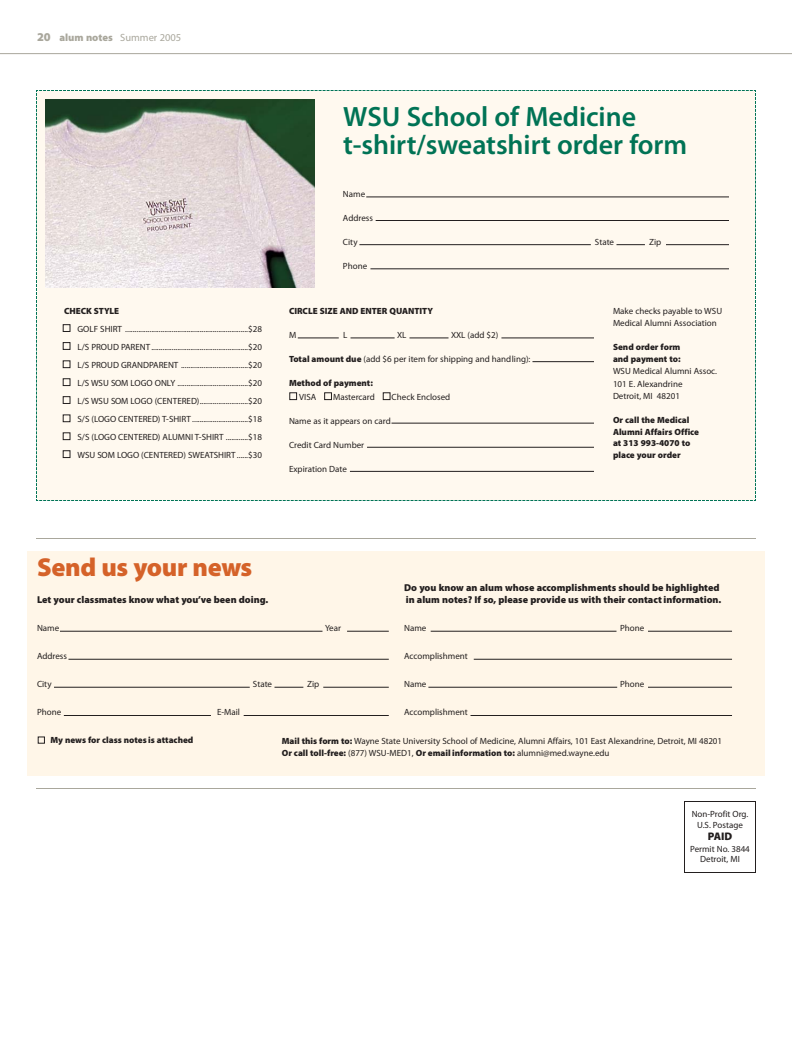
<style>
.page{position:relative;width:792px;height:1044px;background:#fff}
.page>*{position:absolute;margin:0;border:0;box-sizing:border-box;transform-origin:0 0}
.t1{font:600 28px/28px "Myriad Pro";letter-spacing:-.005em;color:#007355}
.t2{font:900 26px "Myriad Pro";letter-spacing:-.01em;color:#d56229}
.t3{font:900 11px "Myriad Pro";color:#231f1f}
.t4{font:10.5px "Myriad Pro";color:#a9a79c}
.t5{font:900 10px/12.5px "Myriad Pro";color:#231f1f}
.t6{font:9px/18px "Myriad Pro";color:#231f1f}
.t7{font:900 9px/11.5px "Myriad Pro";color:#231f1f}
.s1{font-weight:900;font-size:12px}
.s2{font-weight:900}
</style>
<div class="page">
<div style="left:27px;top:551px;width:738px;height:225px;background:#fff6e8"></div>
<hr style="left:0;top:53px;width:792px;height:1px;background:#a9a79c">
<hr style="left:36px;top:788px;width:720px;height:1px;background:#a9a79c">
<div style="left:684px;top:801px;width:72px;height:72px;border:1px solid #231f1f"></div>
<hr style="left:60px;top:631px;width:262px;height:1px;background:#231f1f">
<hr style="left:347px;top:631px;width:42px;height:1px;background:#231f1f">
<hr style="left:68px;top:659px;width:321px;height:1px;background:#231f1f">
<hr style="left:54px;top:687px;width:196px;height:1px;background:#231f1f">
<svg style="left:274px;top:687px;width:29px;height:1px"></svg>
<hr style="left:323px;top:687px;width:66px;height:1px;background:#231f1f">
<hr style="left:64px;top:715px;width:147px;height:1px;background:#231f1f">
<hr style="left:244px;top:715px;width:145px;height:1px;background:#231f1f">
<hr style="left:431px;top:631px;width:185px;height:1px;background:#231f1f">
<hr style="left:648px;top:631px;width:84px;height:1px;background:#231f1f">
<hr style="left:474px;top:659px;width:258px;height:1px;background:#231f1f">
<hr style="left:428px;top:687px;width:189px;height:1px;background:#231f1f">
<hr style="left:648px;top:687px;width:84px;height:1px;background:#231f1f">
<hr style="left:471px;top:715px;width:261px;height:1px;background:#231f1f">
<div style="left:38px;top:737px;width:7px;height:6px;border:1px solid #231f1f"></div>
<hr style="left:36px;top:538px;width:720px;height:1px;background:#a9a79c">
<svg style="left:36px;top:90px;width:720px;height:411px"></svg>
<p class="t4" style="left:37px;top:34px;width:146px"><span class="s1">20</span> <span class="s2">alum notes</span> Summer 2005</p>
<p class="t7" style="left:64px;top:306px;width:57px">CHECK STYLE</p>
<p class="t6" style="left:77px;top:320px;width:186px;text-align:justify">GOLF SHIRT ..................................................................$28<br>L/S PROUD PARENT ....................................................$20<br>L/S PROUD GRANDPARENT ....................................$20<br>L/S WSU SOM LOGO ONLY ......................................$20<br>L/S WSU SOM LOGO (CENTERED)..........................$20<br>S/S (LOGO CENTERED) T-SHIRT ..............................$18<br>S/S (LOGO CENTERED) ALUMNI T-SHIRT ............$18<br>WSU SOM LOGO (CENTERED) SWEATSHIRT ......$30</p>
<h1 class="t1" style="left:343px;top:104px;width:346px">WSU School of Medicine t-shirt/sweatshirt order form</h1>
<p class="t6" style="left:343px;top:185px;width:24px">Name</p>
<p class="t6" style="left:343px;top:209px;width:32px">Address</p>
<p class="t6" style="left:343px;top:233px;width:16px">City</p>
<p class="t6" style="left:595px;top:233px;width:21px">State</p>
<p class="t6" style="left:649px;top:233px;width:14px">Zip</p>
<p class="t6" style="left:343px;top:257px;width:26px">Phone</p>
<p class="t7" style="left:289px;top:306px;width:146px">CIRCLE SIZE AND ENTER QUANTITY</p>
<p class="t6" style="left:289px;top:326px;width:9px">M</p>
<p class="t6" style="left:343px;top:326px;width:6px">L</p>
<p class="t6" style="left:397px;top:326px;width:11px">XL</p>
<p class="t6" style="left:451px;top:326px;width:49px">XXL (add $2)</p>
<p class="t6" style="left:289px;top:350px;width:243px"><span class="s2">Total amount due</span> (add $6 per item for shipping and handling):</p>
<p class="t7" style="left:289px;top:378px;width:85px">Method of payment:</p>
<p class="t6" style="left:299px;top:388px;width:19px">VISA</p>
<p class="t6" style="left:333px;top:388px;width:43px">Mastercard</p>
<p class="t6" style="left:392px;top:388px;width:60px">Check Enclosed</p>
<p class="t6" style="left:289px;top:412px;width:103px">Name as it appears on card</p>
<p class="t6" style="left:289px;top:436px;width:77px">Credit Card Number</p>
<p class="t6" style="left:289px;top:460px;width:59px">Expiration Date</p>
<p class="t6" style="left:613px;top:305px;width:111px;line-height:12.5px">Make checks payable to WSU<br>Medical Alumni Association</p>
<p class="t7" style="left:613px;top:342px;width:69px">Send order form and payment to:</p>
<p class="t6" style="left:613px;top:366px;width:106px;line-height:12.5px">WSU Medical Alumni Assoc.<br>101 E. Alexandrine<br>Detroit, MI 48201</p>
<p class="t7" style="left:613px;top:415px;width:88px">Or call the Medical<br>Alumni Affairs Office at 313 993-4070 to place your order</p>
<h2 class="t2" style="left:37px;top:557px;width:217px">Send us your news</h2>
<p class="t5" style="left:404px;top:582px;width:319px">Do you know an alum whose accomplishments should be highlighted in alum notes? If so, please provide us with their contact information.</p>
<p class="t6" style="left:404px;top:620px;width:24px">Name</p>
<p class="t6" style="left:620px;top:620px;width:26px">Phone</p>
<p class="t6" style="left:404px;top:648px;width:65px">Accomplishment</p>
<p class="t6" style="left:404px;top:676px;width:24px">Name</p>
<p class="t6" style="left:620px;top:676px;width:26px">Phone</p>
<p class="t6" style="left:404px;top:704px;width:65px">Accomplishment</p>
<p class="t5" style="left:37px;top:594px;width:233px">Let your classmates know what you’ve been doing.</p>
<p class="t6" style="left:37px;top:620px;width:24px">Name</p>
<p class="t6" style="left:325px;top:620px;width:17px">Year</p>
<p class="t6" style="left:37px;top:648px;width:32px">Address</p>
<p class="t6" style="left:37px;top:676px;width:16px">City</p>
<p class="t6" style="left:253px;top:676px;width:21px">State</p>
<p class="t6" style="left:307px;top:676px;width:14px">Zip</p>
<p class="t6" style="left:37px;top:704px;width:26px">Phone</p>
<p class="t6" style="left:217px;top:704px;width:25px">E-Mail</p>
<p class="t7" style="left:50px;top:735px;width:144px">My news for class notes is attached</p>
<p class="t6" style="left:282px;top:735px;width:442px;line-height:12.5px"><span class="s2">Mail this form to:</span> Wayne State University School of Medicine, Alumni Affairs, 101 East Alexandrine, Detroit, MI 48201<br><span class="s2">Or call toll-free:</span> (877) WSU-MED1, <span class="s2">Or email information to:</span> alumni@med.wayne.edu</p>
<p class="t6" style="left:692px;top:809px;width:58px;line-height:10.8px;text-align:center">Non-Profit Org.<br>U.S. Postage</p>
<p class="t3" style="left:708px;top:832px;width:26px">PAID</p>
<p class="t6" style="left:690px;top:844px;width:61px;line-height:10.8px;text-align:center">Permit No. 3844<br>Detroit, MI</p>
</div>
